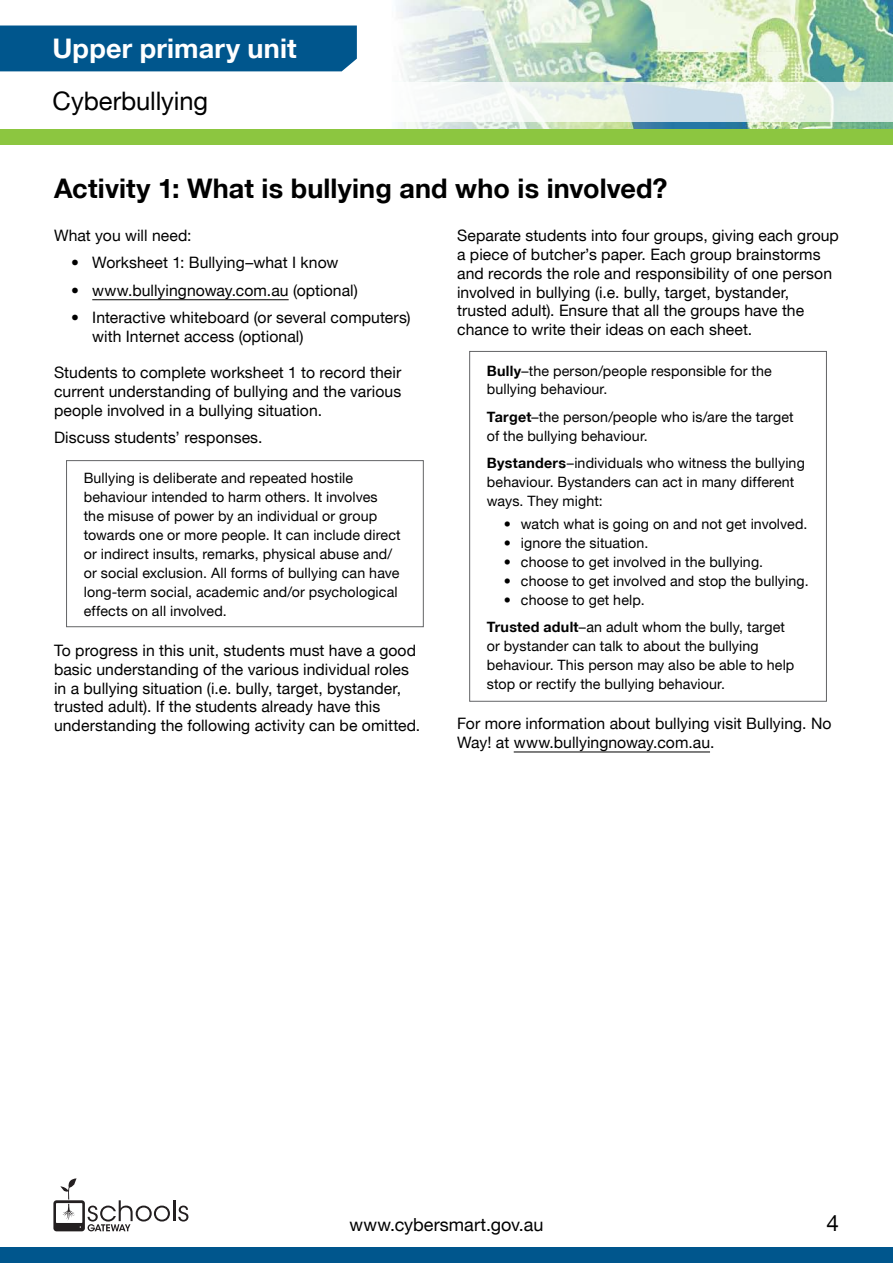
<style>
.page{position:relative;width:893px;height:1263px;background:#fff}
.page>*{position:absolute;margin:0;border:0;box-sizing:border-box;transform-origin:0 0}
.t1{font:700 27px "Helvetica Neue LT";letter-spacing:.005em;color:#000}
.t2{font:700 27px "Helvetica Neue LT";letter-spacing:.005em;color:#fff}
.t3{font:25.5px "Helvetica Neue LT";letter-spacing:-.005em;color:#000}
.t4{font:22.5px "Helvetica Neue LT";color:#000}
.t5{font:18px "Helvetica Neue LT";color:#000}
.Content_Copy{font:15.75px/18.9px "Helvetica Neue LT";letter-spacing:.005em;color:#000}
.Content_Boxout_Last{font:14.25px/18.9px "Helvetica Neue LT";letter-spacing:.01em;color:#000}
.Content_Boxout_Middl{font:14.25px/18.9px "Helvetica Neue LT";letter-spacing:.01em;color:#000}
.Content_Boxout_First{font:14.25px/18.9px "Helvetica Neue LT";letter-spacing:.01em;color:#000}
.s1{font-weight:700}
</style>
<div class="page">
<img style="left:0;top:0;width:893px;height:129px">
<div style="left:0;top:1248px;width:893px;height:15px;background:#00568d"></div>
<div style="left:0;top:129px;width:893px;height:16px;background:#8cc640"></div>
<svg style="left:0;top:82px;width:893px;height:39px"></svg>
<div style="left:0;top:26px;width:357px;height:45px;background:#00568d"></div>
<hr style="left:92px;top:299px;width:197px;height:1px;background:#000">
<hr style="left:514px;top:751px;width:196px;height:1px;background:#000">
<div style="left:66px;top:460px;width:358px;height:167px;border:1px solid #636466"></div>
<div style="left:469px;top:351px;width:358px;height:351px;border:1px solid #636466"></div>
<svg style="left:53px;top:1178px;width:117px;height:53px"></svg>
<hr style="left:173px;top:1200px;width:2px;height:21px;background:#231f20">
<svg style="left:178px;top:1205px;width:10px;height:16px"></svg>
<h1 class="t2" style="left:53px;top:31px;width:246px">Upper primary unit</h1>
<h2 class="t3" style="left:53px;top:85px;width:157px">Cyberbullying</h2>
<p class="t1" style="left:54px;top:172px;width:615px">Activity 1: What is bullying and who is involved?</p>
<p class="Content_Copy" style="left:54px;top:226px;width:139px">What you will need:</p>
<p class="Content_Copy" style="left:71px;top:253px;width:269px">• Worksheet 1: Bullying–what I know</p>
<p class="Content_Copy" style="left:71px;top:280px;width:288px">• www.bullyingnoway.com.au (optional)</p>
<p class="Content_Copy" style="left:92px;top:308px;width:320px;text-indent:-21px">• Interactive whiteboard (or several computers) with Internet access (optional)</p>
<p class="Content_Copy" style="left:54px;top:363px;width:349px;text-align:justify">Students to complete worksheet 1 to record their current understanding of bullying and the various people involved in a bullying situation.</p>
<p class="Content_Copy" style="left:54px;top:428px;width:210px">Discuss students’ responses.</p>
<p class="Content_Boxout_Last" style="left:84px;top:469px;width:318px">Bullying is deliberate and repeated hostile behaviour intended to harm others. It involves the misuse of power by an individual or group towards one or more people. It can include direct or indirect insults, remarks, physical abuse and/ or social exclusion. All forms of bullying can have long-term social, academic and/or psychological effects on all involved.</p>
<p class="Content_Copy" style="left:54px;top:640px;width:368px">To progress in this unit, students must have a good basic understanding of the various individual roles in a bullying situation (i.e. bully, target, bystander, trusted adult). If the students already have this understanding the following activity can be omitted.</p>
<p class="Content_Copy" style="left:457px;top:226px;width:383px">Separate students into four groups, giving each group a piece of butcher’s paper. Each group brainstorms and records the role and responsibility of one person involved in bullying (i.e. bully, target, bystander, trusted adult). Ensure that all the groups have the chance to write their ideas on each sheet.</p>
<p class="Content_Boxout_First" style="left:487px;top:361px;width:286px"><span class="s1">Bully</span>–the person/people responsible for the bullying behaviour.</p>
<p class="Content_Boxout_Middl" style="left:487px;top:407px;width:308px"><span class="s1">Target</span>–the person/people who is/are the target of the bullying behaviour.</p>
<p class="Content_Boxout_Middl" style="left:487px;top:453px;width:319px"><span class="s1">Bystanders</span>–individuals who witness the bullying behaviour. Bystanders can act in many different ways. They might:</p>
<p class="Content_Boxout_Middl" style="left:504px;top:514px;width:305px">• watch what is going on and not get involved.</p>
<p class="Content_Boxout_Middl" style="left:504px;top:533px;width:146px">• ignore the situation.</p>
<p class="Content_Boxout_Middl" style="left:504px;top:552px;width:261px">• choose to get involved in the bullying.</p>
<p class="Content_Boxout_Middl" style="left:504px;top:571px;width:306px">• choose to get involved and stop the bullying.</p>
<p class="Content_Boxout_Middl" style="left:504px;top:590px;width:142px">• choose to get help.</p>
<p class="Content_Boxout_Last" style="left:487px;top:617px;width:309px"><span class="s1">Trusted adult</span>–an adult whom the bully, target or bystander can talk to about the bullying behaviour. This person may also be able to help stop or rectify the bullying behaviour.</p>
<p class="Content_Copy" style="left:457px;top:714px;width:376px">For more information about bullying visit Bullying. No<br>Way! at www.bullyingnoway.com.au.</p>
<p class="t5" style="left:350px;top:1214px;width:195px">www.cybersmart.gov.au</p>
<h3 class="t4" style="left:826px;top:1209px;width:14px">4</h3>
</div>
